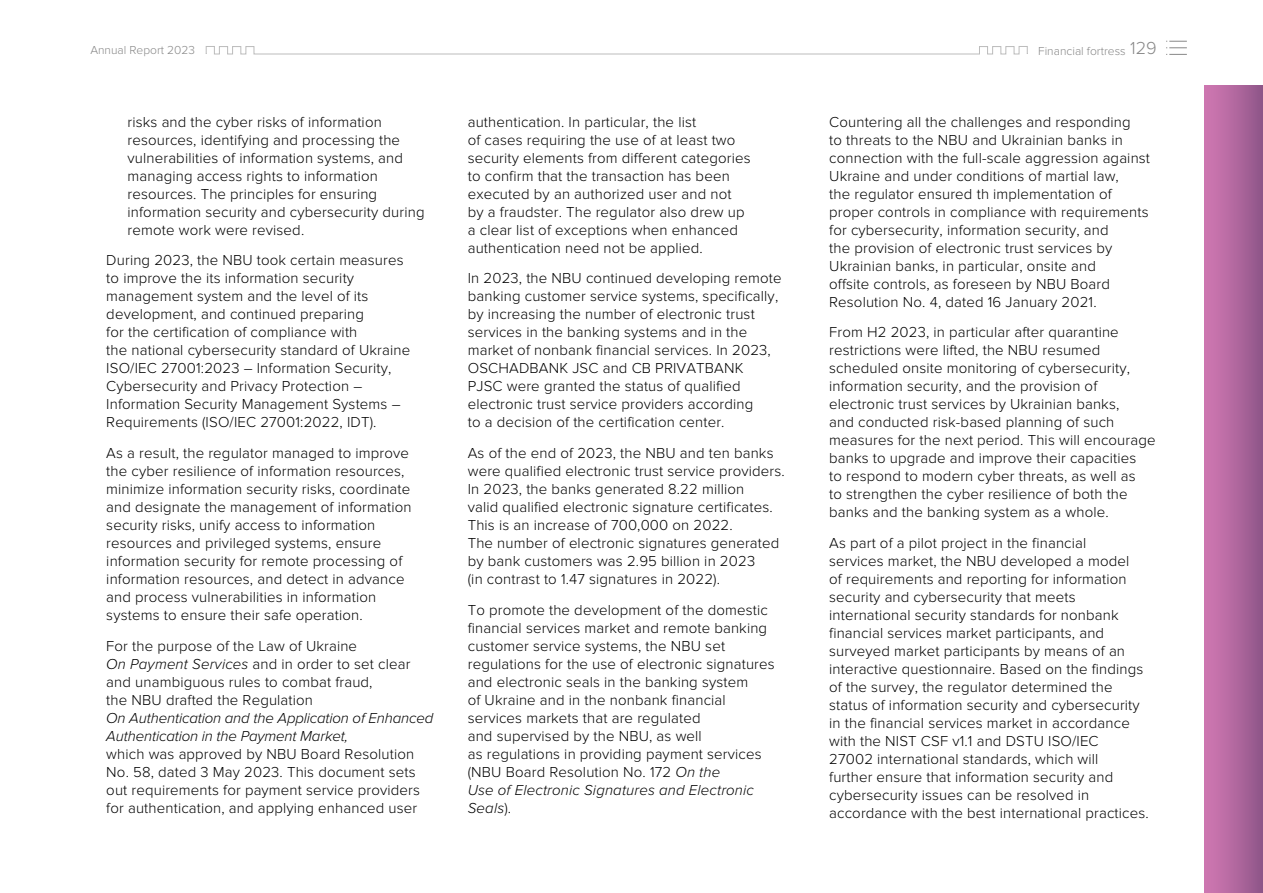
<style>
.page{position:relative;width:1263px;height:893px;background:#fff}
.page>*{position:absolute;margin:0;border:0;box-sizing:border-box;transform-origin:0 0}
.t1{font:300 15px/18px "Proxima Nova";letter-spacing:.01em;color:#000}
.t2{font:italic 300 15px/18px "Proxima Nova";letter-spacing:-.01em;color:#000}
.t3{font:300 12px "Proxima Nova";color:#878787}
.s1{font-size:18px}
.s2{font-style:italic}
</style>
<div class="page">
<svg style="left:1166px;top:54px;width:21px;height:1px"></svg>
<svg style="left:1166px;top:41px;width:21px;height:7px"></svg>
<svg style="left:205px;top:46px;width:823px;height:9px"></svg>
<div style="left:1204px;top:85px;width:59px;height:808px;background:linear-gradient(to right,#d379b4,#90578a)"></div>
<p class="t3" style="left:90px;top:43px;width:106px">Annual Report 2023</p>
<p class="t3" style="left:1038px;top:44px;width:120px">Financial fortress <span class="s1">129</span></p>
<p class="t1" style="left:128px;top:113px;width:299px">risks and the cyber risks of information resources, identifying and processing the vulnerabilities of information systems, and managing access rights to information resources. The principles for ensuring information security and cybersecurity during remote work were revised.</p>
<p class="t1" style="left:106px;top:252px;width:305px">During 2023, the NBU took certain measures to improve the its information security management system and the level of its development, and continued preparing<br>for the certification of compliance with<br>the national cybersecurity standard of Ukraine ISO/IEC 27001:2023 – Information Security, Cybersecurity and Privacy Protection – Information Security Management Systems – Requirements (ISO/IEC 27001:2022, IDT).</p>
<p class="t1" style="left:106px;top:444px;width:307px">As a result, the regulator managed to improve the cyber resilience of information resources, minimize information security risks, coordinate and designate the management of information security risks, unify access to information resources and privileged systems, ensure information security for remote processing of information resources, and detect in advance and process vulnerabilities in information systems to ensure their safe operation.</p>
<p class="t1" style="left:106px;top:637px;width:306px">For the purpose of the Law of Ukraine<br><span class="s2">On Payment Services</span> and in order to set clear and unambiguous rules to combat fraud,<br>the NBU drafted the Regulation</p>
<p class="t2" style="left:106px;top:709px;width:329px">On Authentication and the Application of Enhanced<br>Authentication in the Payment Market,</p>
<p class="t1" style="left:106px;top:745px;width:315px">which was approved by NBU Board Resolution No. 58, dated 3 May 2023. This document sets out requirements for payment service providers for authentication, and applying enhanced user</p>
<p class="t1" style="left:468px;top:113px;width:284px">authentication. In particular, the list<br>of cases requiring the use of at least two security elements from different categories to confirm that the transaction has been executed by an authorized user and not by a fraudster. The regulator also drew up a clear list of exceptions when enhanced authentication need not be applied.</p>
<p class="t1" style="left:468px;top:270px;width:315px">In 2023, the NBU continued developing remote banking customer service systems, specifically, by increasing the number of electronic trust services in the banking systems and in the market of nonbank financial services. In 2023, OSCHADBANK JSC and CB PRIVATBANK PJSC were granted the status of qualified electronic trust service providers according<br>to a decision of the certification center.</p>
<p class="t1" style="left:468px;top:444px;width:318px">As of the end of 2023, the NBU and ten banks were qualified electronic trust service providers.<br>In 2023, the banks generated 8.22 million<br>valid qualified electronic signature certificates.<br>This is an increase of 700,000 on 2022.<br>The number of electronic signatures generated by bank customers was 2.95 billion in 2023<br>(in contrast to 1.47 signatures in 2022).</p>
<p class="t1" style="left:468px;top:601px;width:308px">To promote the development of the domestic financial services market and remote banking customer service systems, the NBU set regulations for the use of electronic signatures and electronic seals in the banking system<br>of Ukraine and in the nonbank financial services markets that are regulated<br>and supervised by the NBU, as well<br>as regulations in providing payment services (NBU Board Resolution No. 172 <span class="s2">On the<br>Use of Electronic Signatures and Electronic Seals</span>).</p>
<p class="t1" style="left:829px;top:113px;width:322px">Countering all the challenges and responding<br>to threats to the NBU and Ukrainian banks in connection with the full-scale aggression against Ukraine and under conditions of martial law,<br>the regulator ensured th implementation of proper controls in compliance with requirements for cybersecurity, information security, and<br>the provision of electronic trust services by Ukrainian banks, in particular, onsite and<br>offsite controls, as foreseen by NBU Board Resolution No. 4, dated 16 January 2021.</p>
<p class="t1" style="left:829px;top:324px;width:328px">From H2 2023, in particular after quarantine restrictions were lifted, the NBU resumed scheduled onsite monitoring of cybersecurity, information security, and the provision of electronic trust services by Ukrainian banks,<br>and conducted risk-based planning of such measures for the next period. This will encourage banks to upgrade and improve their capacities<br>to respond to modern cyber threats, as well as<br>to strengthen the cyber resilience of both the banks and the banking system as a whole.</p>
<p class="t1" style="left:829px;top:534px;width:321px">As part of a pilot project in the financial<br>services market, the NBU developed a model<br>of requirements and reporting for information security and cybersecurity that meets international security standards for nonbank financial services market participants, and surveyed market participants by means of an interactive questionnaire. Based on the findings of the survey, the regulator determined the status of information security and cybersecurity in the financial services market in accordance with the NIST CSF v1.1 and DSTU ISO/IEC<br>27002 international standards, which will<br>further ensure that information security and cybersecurity issues can be resolved in accordance with the best international practices.</p>
</div>
